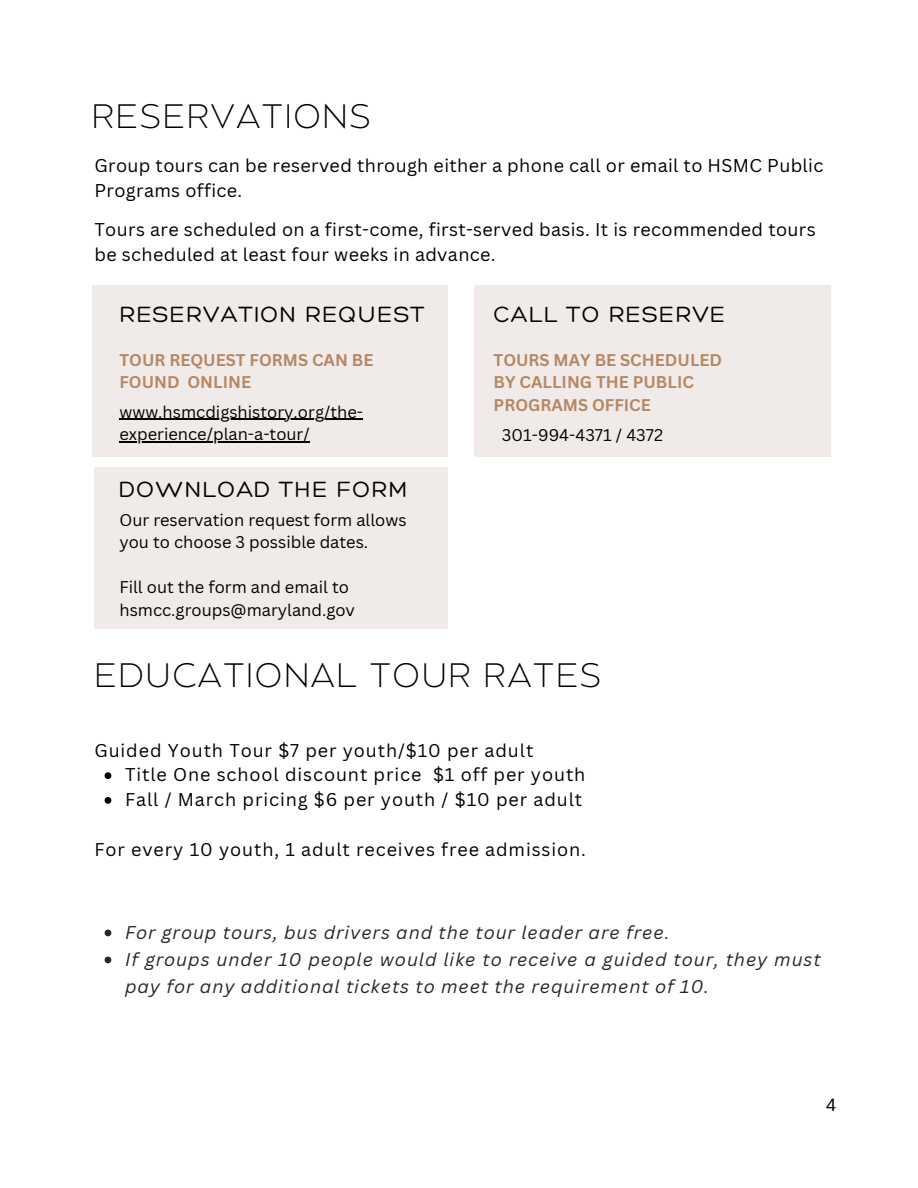
<style>
.page{position:relative;width:918px;height:1188px;background:#fff}
.page>*{position:absolute;margin:0;border:0;box-sizing:border-box;transform-origin:0 0}
.t1{font:200 33.9px "Balgin";letter-spacing:.05em;color:#000}
.t2{font:24px "Hero";letter-spacing:.05em;color:#000}
.t3{font:18px/24.8px "Canva Sans";letter-spacing:.02em;color:#000}
.t4{font:18px "Canva Sans";letter-spacing:.05em;color:#000}
.t5{font:italic 18px/27px "Canva Sans";letter-spacing:.05em;color:#272727}
.t6{font:18px "Arimo";color:#000}
.t7{font:16.5px/22.5px "Canva Sans";color:#000}
.t8{font:700 16.5px/22.5px "Canva Sans";color:#b68763}
</style>
<div class="page">
<div style="left:92px;top:285px;width:356px;height:172px;background:#f0ebe9"></div>
<div style="left:94px;top:467px;width:354px;height:162px;background:#f0ebe9"></div>
<hr style="left:119px;top:419px;width:244px;height:1px;background:#000">
<hr style="left:119px;top:441px;width:191px;height:1px;background:#000">
<div style="left:474px;top:285px;width:356px;height:172px;background:#f0ebe9"></div>
<svg style="left:105px;top:930px;width:6px;height:6px"></svg>
<svg style="left:105px;top:957px;width:6px;height:6px"></svg>
<svg style="left:105px;top:772px;width:6px;height:7px"></svg>
<svg style="left:105px;top:797px;width:6px;height:7px"></svg>
<p class="t1" style="left:92px;top:103px;width:280px">RESERVATIONS</p>
<h1 class="t3" style="left:94px;top:153px;width:730px;line-height:24.3px">Group tours can be reserved through either a phone call or email to HSMC Public<br>Programs office.</h1>
<p class="t3" style="left:94px;top:217px;width:723px">Tours are scheduled on a first-come, first-served basis. It is recommended tours be scheduled at least four weeks in advance.</p>
<h1 class="t2" style="left:119px;top:299px;width:307px">RESERVATION REQUEST</h1>
<p class="t8" style="left:119px;top:348px;width:256px">TOUR REQUEST FORMS CAN BE<br>FOUND ONLINE</p>
<h2 class="t7" style="left:119px;top:400px;width:245px">www.hsmcdigshistory.org/the-</h2>
<h3 class="t7" style="left:119px;top:423px;width:192px">experience/plan-a-tour/</h3>
<p class="t2" style="left:119px;top:474px;width:290px">DOWNLOAD THE FORM</p>
<h2 class="t7" style="left:119px;top:508px;width:289px">Our reservation request form allows you to choose 3 possible dates.</h2>
<h3 class="t7" style="left:119px;top:576px;width:237px">Fill out the form and email to hsmcc.groups@maryland.gov</h3>
<h2 class="t2" style="left:494px;top:299px;width:233px">CALL TO RESERVE</h2>
<p class="t8" style="left:494px;top:348px;width:230px">TOURS MAY BE SCHEDULED<br>BY CALLING THE PUBLIC<br>PROGRAMS OFFICE</p>
<p class="t7" style="left:502px;top:423px;width:163px">301-994-4371 / 4372</p>
<p class="t1" style="left:94px;top:662px;width:508px">EDUCATIONAL TOUR RATES</p>
<p class="t4" style="left:94px;top:737px;width:440px">Guided Youth Tour $7 per youth/$10 per adult</p>
<p class="t4" style="left:125px;top:762px;width:462px">Title One school discount price $1 off per youth</p>
<p class="t4" style="left:125px;top:787px;width:459px">Fall / March pricing $6 per youth / $10 per adult</p>
<p class="t4" style="left:94px;top:836px;width:493px">For every 10 youth, 1 adult receives free admission.</p>
<p class="t5" style="left:125px;top:918px;width:546px">For group tours, bus drivers and the tour leader are free.</p>
<p class="t5" style="left:125px;top:945px;width:697px">If groups under 10 people would like to receive a guided tour, they must pay for any additional tickets to meet the requirement of 10.</p>
<p class="t6" style="left:826px;top:1095px;width:12px">4</p>
</div>
